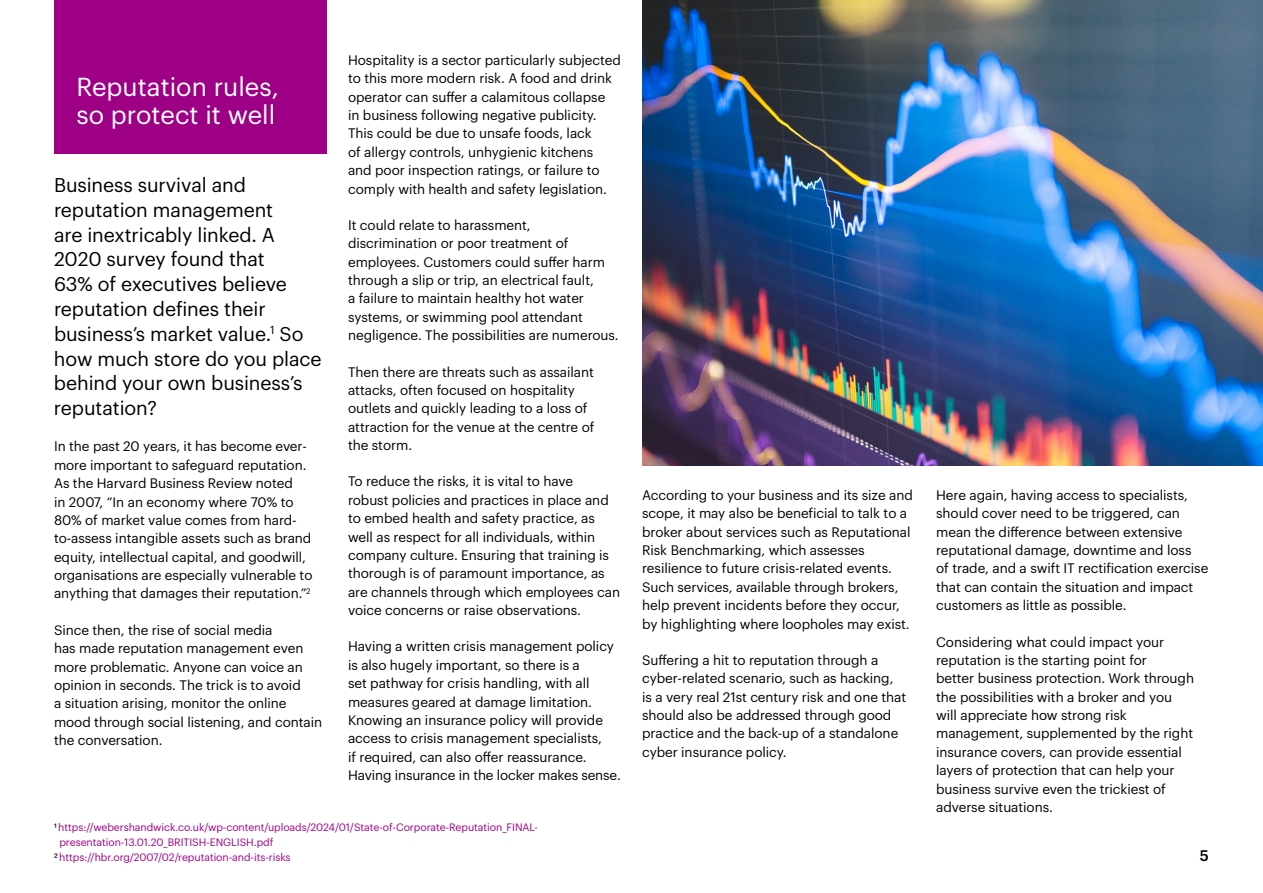
<style>
.page{position:relative;width:1263px;height:893px;background:#fff}
.page>*{position:absolute;margin:0;border:0;box-sizing:border-box;transform-origin:0 0}
.t1{font:25.5px/28.5px "Graphik";color:#fff}
.t2{font:19.5px/24.8px "Graphik";letter-spacing:-.005em;color:#000}
.t3{font:500 15px "Graphik";color:#000}
.t4{font:13.5px/18.3px "Graphik";letter-spacing:-.005em;color:#000}
.t5{font:10.5px "Graphik";letter-spacing:-.005em;color:#9e0085}
.s1{font-family:"N Haas Grotesk DS Pro 55 Rg";color:#000}
</style>
<div class="page">
<div style="left:54px;top:0;width:273px;height:153px;background:#9e0085"></div>
<img style="left:642px;top:0;width:621px;height:466px">
<h1 class="t1" style="left:77px;top:70px;width:204px">Reputation rules, so protect it well</h1>
<p class="t2" style="left:54px;top:171px;width:269px">Business survival and reputation management<br>are inextricably linked. A<br>2020 survey found that<br>63% of executives believe reputation defines their business’s market value.<sup>1</sup> So how much store do you place behind your own business’s reputation?</p>
<p class="t4" style="left:54px;top:436px;width:260px">In the past 20 years, it has become ever&shy;more important to safeguard reputation.<br>As the Harvard Business Review noted<br>in 2007, “In an economy where 70% to 80% of market value comes from hard&shy;to-assess intangible assets such as brand equity, intellectual capital, and goodwill, organisations are especially vulnerable to anything that damages their reputation.”<sup>2</sup></p>
<p class="t4" style="left:54px;top:620px;width:270px">Since then, the rise of social media<br>has made reputation management even more problematic. Anyone can voice an opinion in seconds. The trick is to avoid<br>a situation arising, monitor the online mood through social listening, and contain the conversation.</p>
<p class="t4" style="left:348px;top:50px;width:274px">Hospitality is a sector particularly subjected to this more modern risk. A food and drink operator can suffer a calamitous collapse<br>in business following negative publicity.<br>This could be due to unsafe foods, lack<br>of allergy controls, unhygienic kitchens<br>and poor inspection ratings, or failure to comply with health and safety legislation.</p>
<p class="t4" style="left:348px;top:215px;width:272px">It could relate to harassment, discrimination or poor treatment of employees. Customers could suffer harm through a slip or trip, an electrical fault,<br>a failure to maintain healthy hot water systems, or swimming pool attendant negligence. The possibilities are numerous.</p>
<p class="t4" style="left:348px;top:361px;width:248px">Then there are threats such as assailant attacks, often focused on hospitality outlets and quickly leading to a loss of attraction for the venue at the centre of the storm.</p>
<p class="t4" style="left:348px;top:471px;width:274px">To reduce the risks, it is vital to have<br>robust policies and practices in place and to embed health and safety practice, as well as respect for all individuals, within company culture. Ensuring that training is thorough is of paramount importance, as are channels through which employees can voice concerns or raise observations.</p>
<p class="t4" style="left:348px;top:636px;width:274px">Having a written crisis management policy is also hugely important, so there is a<br>set pathway for crisis handling, with all measures geared at damage limitation.<br>Knowing an insurance policy will provide access to crisis management specialists,<br>if required, can also offer reassurance.<br>Having insurance in the locker makes sense.</p>
<p class="t4" style="left:642px;top:485px;width:272px">According to your business and its size and scope, it may also be beneficial to talk to a broker about services such as Reputational Risk Benchmarking, which assesses resilience to future crisis-related events.<br>Such services, available through brokers, help prevent incidents before they occur, by highlighting where loopholes may exist.</p>
<p class="t4" style="left:642px;top:650px;width:266px">Suffering a hit to reputation through a cyber-related scenario, such as hacking, is a very real 21st century risk and one that should also be addressed through good practice and the back-up of a standalone cyber insurance policy.</p>
<p class="t4" style="left:936px;top:485px;width:274px">Here again, having access to specialists, should cover need to be triggered, can mean the difference between extensive reputational damage, downtime and loss<br>of trade, and a swift IT rectification exercise that can contain the situation and impact customers as little as possible.</p>
<p class="t4" style="left:936px;top:631px;width:259px">Considering what could impact your reputation is the starting point for<br>better business protection. Work through the possibilities with a broker and you will appreciate how strong risk management, supplemented by the right insurance covers, can provide essential layers of protection that can help your business survive even the trickiest of adverse situations.</p>
<p class="t5" style="left:54px;top:819px;width:486px"><span class="s1">1</span>https://webershandwick.co.uk/wp-content/uploads/2024/01/State-of-Corporate-Reputation_FINAL-</p>
<p class="t5" style="left:59px;top:834px;width:215px">presentation-13.01.20_BRITISH-ENGLISH.pdf</p>
<p class="t5" style="left:54px;top:849px;width:238px"><span class="s1">2</span>https://hbr.org/2007/02/reputation-and-its-risks</p>
<p class="t3" style="left:1200px;top:844px;width:11px">5</p>
</div>
